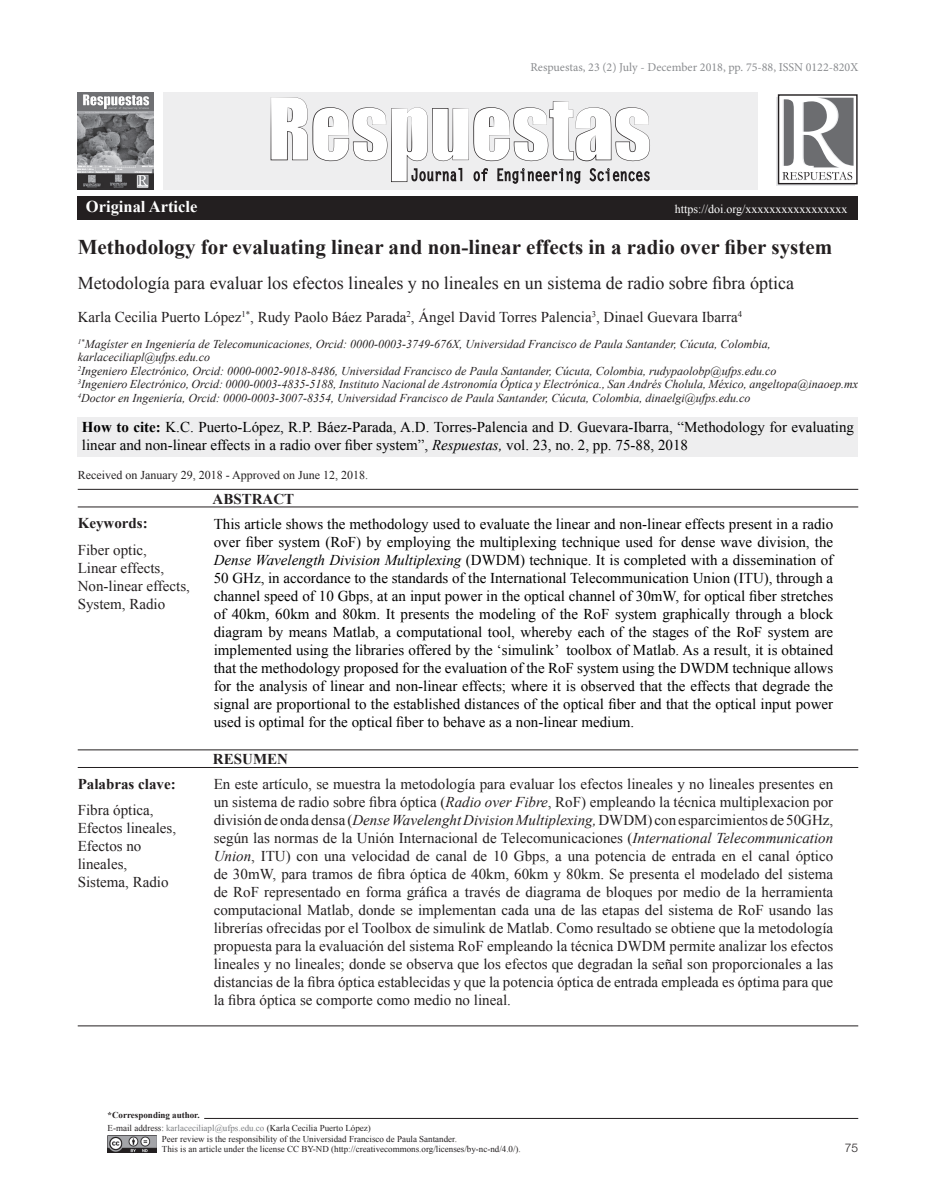
<style>
.page{position:relative;width:936px;height:1191px;background:#fff}
.page>*{position:absolute;margin:0;border:0;box-sizing:border-box;transform-origin:0 0}
.t1{font:700 21px "Times New Roman";color:#231f20}
.t2{font:18px "Times New Roman";color:#231f20}
.t3{font:700 16.5px "Times New Roman";color:#fff}
.t4{font:15px/18px "Times New Roman";color:#231f20}
.t5{font:15px/18px "Times New Roman";color:#000;text-align:justify}
.t6{font:700 15px "Times New Roman";color:#231f20}
.t7{font:italic 12px/13.5px "Times New Roman";color:#231f20}
.t8{font:12px "Minion Pro";color:#8a8c8f}
.t9{font:12px "Times New Roman";color:#231f20}
.t10{font:12px "Times New Roman";color:#fff}
.t11{font:300 12px "Helvetica Neue LT Std";color:#231f20}
.t12{font:9px/12.9px "Times New Roman";color:#231f20}
.s1{font-weight:700}
.s2{font-style:italic}
.s3{color:#7a7c7f}
</style>
<div class="page">
<div style="left:78px;top:196px;width:780px;height:24px;background:#231f20"></div>
<div style="left:78px;top:418px;width:780px;height:39px;background:#eeeeef"></div>
<hr style="left:78px;top:489px;width:780px;height:1px;background:#231f20">
<hr style="left:78px;top:507px;width:780px;height:1px;background:#231f20">
<hr style="left:78px;top:749px;width:780px;height:1px;background:#231f20">
<hr style="left:78px;top:767px;width:780px;height:1px;background:#231f20">
<hr style="left:204px;top:1118px;width:654px;height:1px;background:#231f20">
<img style="left:108px;top:1135px;width:49px;height:17px">
<div style="left:163px;top:92px;width:594px;height:97px;background:#eeeeef"></div>
<svg style="left:270px;top:97px;width:380px;height:87px"></svg>
<svg style="left:776px;top:97px;width:78px;height:89px"></svg>
<svg style="left:779px;top:96px;width:75px;height:86px"></svg>
<div style="left:777px;top:94px;width:80px;height:90px;border:1px solid #231f20"></div>
<svg style="left:781px;top:98px;width:72px;height:82px"></svg>
<hr style="left:78px;top:1025px;width:780px;height:1px;background:#231f20">
<img style="left:78px;top:92px;width:76px;height:97px">
<p class="t8" style="left:530px;top:60px;width:329px">Respuestas, 23 (2) July - December 2018, pp. 75-88, ISSN 0122-820X</p>
<p class="t3" style="left:86px;top:195px;width:113px">Original Article</p>
<p class="t10" style="left:674px;top:201px;width:174px">https://doi.org/xxxxxxxxxxxxxxxxx</p>
<h1 class="t1" style="left:78px;top:233px;width:756px">Methodology for evaluating linear and non-linear effects in a radio over fiber system</h1>
<p class="t2" style="left:78px;top:270px;width:717px">Metodología para evaluar los efectos lineales y no lineales en un sistema de radio sobre fibra óptica</p>
<p class="t4" style="left:78px;top:307px;width:666px">Karla Cecilia Puerto López<sup>1*</sup>, Rudy Paolo Báez Parada<sup>2</sup>, Ángel David Torres Palencia<sup>3</sup>, Dinael Guevara Ibarra<sup>4</sup></p>
<p class="t7" style="left:78px;top:337px;width:782px"><sup>1*</sup>Magíster en Ingeniería de Telecomunicaciones, Orcid: 0000-0003-3749-676X, Universidad Francisco de Paula Santander, Cúcuta, Colombia, karlaceciliapl@ufps.edu.co<br><sup>2</sup>Ingeniero Electrónico, Orcid: 0000-0002-9018-8486, Universidad Francisco de Paula Santander, Cúcuta, Colombia, rudypaolobp@ufps.edu.co<br><sup>3</sup>Ingeniero Electrónico, Orcid: 0000-0003-4835-5188, Instituto Nacional de Astronomía Óptica y Electrónica., San Andrés Cholula, México, angeltopa@inaoep.mx <sup>4</sup>Doctor en Ingeniería, Orcid: 0000-0003-3007-8354, Universidad Francisco de Paula Santander, Cúcuta, Colombia, dinaelgi@ufps.edu.co</p>
<p class="t5" style="left:82px;top:417px;width:773px"><span class="s1">How to cite:</span> K.C. Puerto-López, R.P. Báez-Parada, A.D. Torres-Palencia and D. Guevara-Ibarra, “Methodology for evaluating linear and non-linear effects in a radio over fiber system”, <span class="s2">Respuestas,</span> vol. 23, no. 2, pp. 75-88, 2018</p>
<p class="t9" style="left:78px;top:467px;width:292px">Received on January 29, 2018 - Approved on June 12, 2018.</p>
<p class="t6" style="left:212px;top:488px;width:83px">ABSTRACT</p>
<p class="t6" style="left:78px;top:513px;width:71px">Keywords:</p>
<p class="t4" style="left:78px;top:540px;width:114px">Fiber optic,<br>Linear effects,<br>Non-linear effects,<br>System, Radio</p>
<p class="t5" style="left:214px;top:514px;width:621px">This article shows the methodology used to evaluate the linear and non-linear effects present in a radio over fiber system (RoF) by employing the multiplexing technique used for dense wave division, the <span class="s2">Dense Wavelength Division Multiplexing</span> (DWDM) technique. It is completed with a dissemination of 50 GHz, in accordance to the standards of the International Telecommunication Union (ITU), through a channel speed of 10 Gbps, at an input power in the optical channel of 30mW, for optical fiber stretches of 40km, 60km and 80km. It presents the modeling of the RoF system graphically through a block diagram by means Matlab, a computational tool, whereby each of the stages of the RoF system are implemented using the libraries offered by the ‘simulink’ toolbox of Matlab. As a result, it is obtained that the methodology proposed for the evaluation of the RoF system using the DWDM technique allows for the analysis of linear and non-linear effects; where it is observed that the effects that degrade the signal are proportional to the established distances of the optical fiber and that the optical input power used is optimal for the optical fiber to behave as a non-linear medium.</p>
<p class="t6" style="left:78px;top:773px;width:99px">Palabras clave:</p>
<p class="t4" style="left:78px;top:801px;width:100px">Fibra óptica,<br>Efectos lineales,<br>Efectos no lineales,<br>Sistema, Radio</p>
<p class="t6" style="left:213px;top:748px;width:76px">RESUMEN</p>
<p class="t4" style="left:214px;top:775px;width:621px;text-align:justify">En este artículo, se muestra la metodología para evaluar los efectos lineales y no lineales presentes en un sistema de radio sobre fibra óptica (<span class="s2">Radio over Fibre</span>, RoF) empleando la técnica multiplexacion por división de onda densa (<span class="s2">Dense Wavelenght Division Multiplexing,</span> DWDM) con esparcimientos de 50GHz, según las normas de la Unión Internacional de Telecomunicaciones (<span class="s2">International Telecommunication Union</span>, ITU) con una velocidad de canal de 10 Gbps, a una potencia de entrada en el canal óptico de 30mW, para tramos de fibra óptica de 40km, 60km y 80km. Se presenta el modelado del sistema de RoF representado en forma gráfica a través de diagrama de bloques por medio de la herramienta computacional Matlab, donde se implementan cada una de las etapas del sistema de RoF usando las librerías ofrecidas por el Toolbox de simulink de Matlab. Como resultado se obtiene que la metodología propuesta para la evaluación del sistema RoF empleando la técnica DWDM permite analizar los efectos lineales y no lineales; donde se observa que los efectos que degradan la señal son proporcionales a las distancias de la fibra óptica establecidas y que la potencia óptica de entrada empleada es óptima para que la fibra óptica se comporte como medio no lineal.</p>
<p class="t12" style="left:108px;top:1108px;width:265px"><span class="s1">*Corresponding author.<br></span>E-mail address: <span class="s3">karlaceciliapl@ufps.edu.co</span> (Karla Cecilia Puerto López)</p>
<p class="t12" style="left:162px;top:1133px;width:360px;line-height:10.8px">Peer review is the responsibility of the Universidad Francisco de Paula Santander.<br>This is an article under the license CC BY-ND (http://creativecommons.org/licenses/by-nc-nd/4.0/).</p>
<p class="t11" style="left:844px;top:1140px;width:15px">75</p>
</div>
